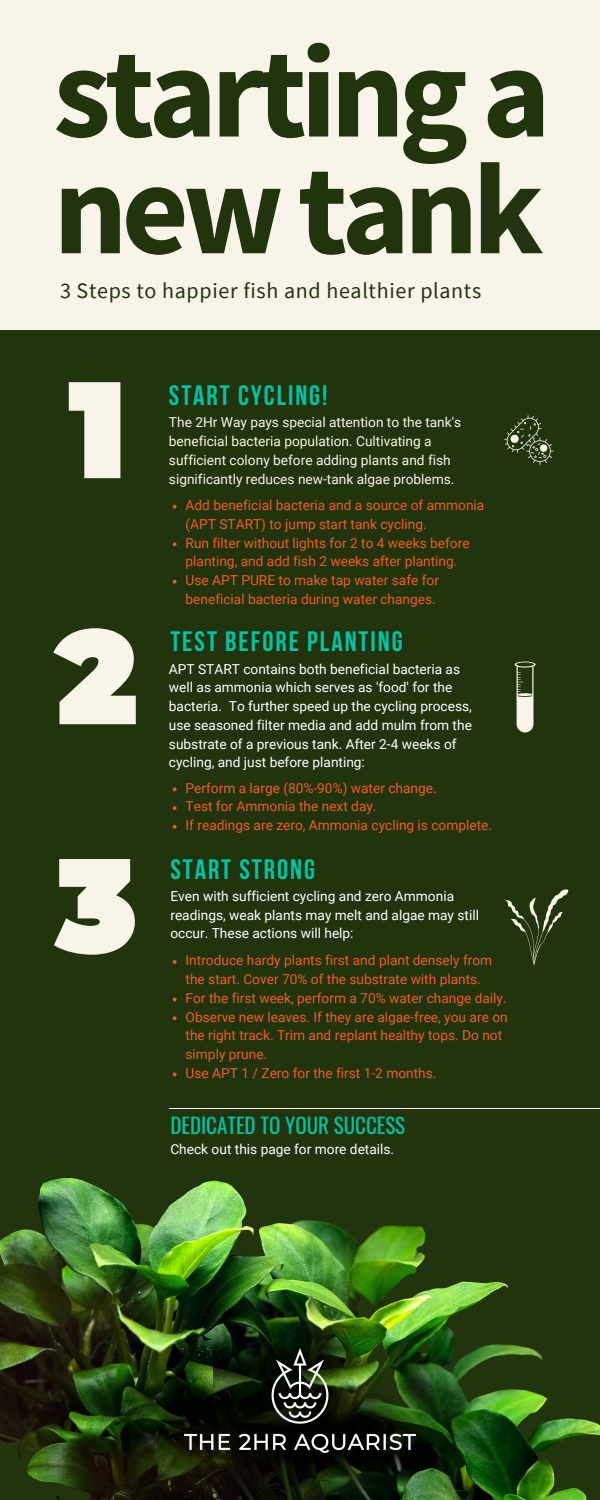
<style>
.page{position:relative;width:600px;height:1500px;background:#22340e}
.page>*{position:absolute;margin:0;border:0;box-sizing:border-box;transform-origin:0 0}
.t1{font:700 129.9px/116.7px "Source Sans Pro";letter-spacing:-.045em;color:#22340e}
.t2{font:700 28px "Bebas Neue";letter-spacing:.07em;color:#00c4a3}
.t3{font:22px "Source Sans Pro";letter-spacing:.03em;color:#22340e}
.t4{font:21px "Oswald";color:#00c4a3}
.t5{font:13.7px/18.8px "Roboto";color:#f05d22}
.t6{font:13.7px/18.8px "Roboto";color:#fff}
.t7{font:13.7px/18.8px "Roboto";color:#f8f4e8}
</style>
<div class="page">
<div style="left:0;top:0;width:600px;height:330px;background:#f8f4e8"></div>
<svg style="left:54px;top:859px;width:81px;height:96px"></svg>
<svg style="left:69px;top:382px;width:51px;height:96px"></svg>
<svg style="left:53px;top:628px;width:83px;height:96px"></svg>
<img style="left:0;top:1177px;width:600px;height:323px">
<img style="left:155px;top:1465px;width:290px;height:15px">
<img style="left:214px;top:1336px;width:187px;height:12px">
<img style="left:155px;top:1401px;width:290px;height:64px">
<img style="left:197px;top:1412px;width:290px;height:65px">
<img style="left:136px;top:1368px;width:290px;height:65px">
<img style="left:185px;top:1348px;width:230px;height:104px">
<svg style="left:504px;top:415px;width:50px;height:50px"></svg>
<svg style="left:515px;top:662px;width:21px;height:70px"></svg>
<svg style="left:504px;top:889px;width:65px;height:76px"></svg>
<svg style="left:173px;top:505px;width:4px;height:4px"></svg>
<svg style="left:173px;top:542px;width:4px;height:4px"></svg>
<svg style="left:173px;top:580px;width:4px;height:4px"></svg>
<svg style="left:173px;top:787px;width:4px;height:4px"></svg>
<svg style="left:173px;top:806px;width:4px;height:4px"></svg>
<svg style="left:173px;top:825px;width:4px;height:4px"></svg>
<svg style="left:173px;top:960px;width:4px;height:4px"></svg>
<svg style="left:173px;top:998px;width:4px;height:3px"></svg>
<svg style="left:173px;top:1016px;width:4px;height:4px"></svg>
<svg style="left:173px;top:1073px;width:4px;height:3px"></svg>
<hr style="left:169px;top:1109px;width:431px;height:1px;background:#fff">
<h1 class="t1" style="left:53px;top:32px;width:499px">startinga newtank</h1>
<h3 class="t3" style="left:60px;top:277px;width:423px">3 Steps to happier fish and healthier plants</h3>
<h2 class="t2" style="left:169px;top:384px;width:160px">START CYCLING!</h2>
<p class="t7" style="left:169px;top:413px;width:294px">The 2Hr Way pays special attention to the tank's beneficial bacteria population. Cultivating a sufficient colony before adding plants and fish significantly reduces new-tank algae problems.</p>
<p class="t5" style="left:186px;top:496px;width:300px">Add beneficial bacteria and a source of ammonia (APT START) to jump start tank cycling.<br>Run filter without lights for 2 to 4 weeks before planting, and add fish 2 weeks after planting.<br>Use APT PURE to make tap water safe for beneficial bacteria during water changes.</p>
<h2 class="t2" style="left:170px;top:630px;width:234px">TEST BEFORE PLANTING</h2>
<p class="t6" style="left:169px;top:659px;width:305px">APT START contains both beneficial bacteria as well as ammonia which serves as 'food' for the bacteria. To further speed up the cycling process, use seasoned filter media and add mulm from the substrate of a previous tank. After 2-4 weeks of cycling, and just before planting:</p>
<p class="t5" style="left:186px;top:779px;width:308px">Perform a large (80%-90%) water change.<br>Test for Ammonia the next day.<br>If readings are zero, Ammonia cycling is complete.</p>
<h2 class="t2" style="left:170px;top:858px;width:146px">START STRONG</h2>
<p class="t6" style="left:170px;top:887px;width:310px">Even with sufficient cycling and zero Ammonia readings, weak plants may melt and algae may still occur. These actions will help:</p>
<p class="t5" style="left:186px;top:951px;width:324px">Introduce hardy plants first and plant densely from the start. Cover 70% of the substrate with plants.<br>For the first week, perform a 70% water change daily.<br>Observe new leaves. If they are algae-free, you are on the right track. Trim and replant healthy tops. Do not simply prune.<br>Use APT 1 / Zero for the first 1-2 months.</p>
<h3 class="t4" style="left:170px;top:1109px;width:236px">DEDICATED TO YOUR SUCCESS</h3>
<p class="t6" style="left:170px;top:1140px;width:225px">Check out this page for more details.</p>
</div>
